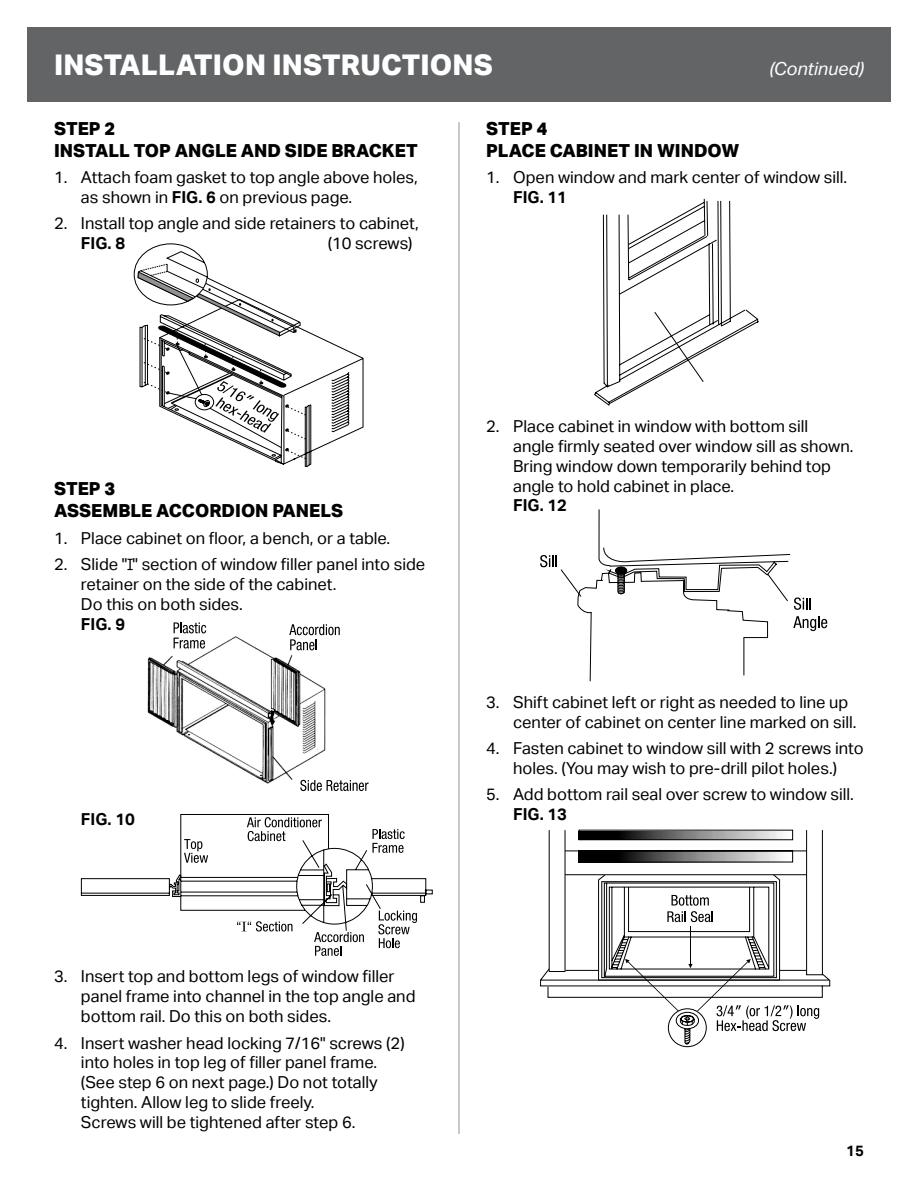
<style>
.page{position:relative;width:918px;height:1188px;background:#fff}
.page>*{position:absolute;margin:0;border:0;box-sizing:border-box;transform-origin:0 0}
.t1{font:800 28.5px "Aktiv Grotesk";letter-spacing:.005em;color:#fff}
.t2{font:800 18px/21.6px "Aktiv Grotesk";color:#000}
.t3{font:italic 18px "Aktiv Grotesk";color:#fff}
.t4{font:16.5px/19.8px "Aktiv Grotesk";color:#000}
.t5{font:700 16.5px "Aktiv Grotesk";color:#000}
.t6{font:700 15px "Aktiv Grotesk";color:#000}
.s1{font-weight:700}
</style>
<div class="page">
<div style="left:27px;top:27px;width:864px;height:75px;background:#636466"></div>
<hr style="left:459px;top:122px;width:1px;height:1012px;background:#939598">
<svg style="left:133px;top:243px;width:231px;height:224px"></svg>
<svg style="left:127px;top:559px;width:6px;height:11px"></svg>
<img style="left:147px;top:631px;width:179px;height:161px">
<svg style="left:289px;top:624px;width:51px;height:26px"></svg>
<svg style="left:300px;top:780px;width:69px;height:11px"></svg>
<svg style="left:174px;top:622px;width:32px;height:27px"></svg>
<svg style="left:81px;top:814px;width:352px;height:142px"></svg>
<svg style="left:594px;top:198px;width:165px;height:208px"></svg>
<svg style="left:540px;top:509px;width:287px;height:173px"></svg>
<div style="left:668px;top:1008px;width:39px;height:39px;border:1px solid #000;border-radius:50%"></div>
<svg style="left:540px;top:829px;width:291px;height:216px"></svg>
<h1 class="t1" style="left:54px;top:48px;width:440px">INSTALLATION INSTRUCTIONS</h1>
<p class="t3" style="left:769px;top:58px;width:96px">(Continued)</p>
<p class="t2" style="left:54px;top:118px;width:365px">STEP 2<br>INSTALL TOP ANGLE AND SIDE BRACKET</p>
<p class="t4" style="left:81px;top:168px;width:338px;text-indent:-27px">1. Attach foam gasket to top angle above holes, as shown in <span class="s1">FIG. 6</span> on previous page.</p>
<p class="t4" style="left:54px;top:214px;width:366px">2. Install top angle and side retainers to cabinet,</p>
<p class="t5" style="left:81px;top:234px;width:46px">FIG. 8</p>
<p class="t4" style="left:328px;top:234px;width:86px">(10 screws)</p>
<p class="t2" style="left:486px;top:118px;width:255px">STEP 4<br>PLACE CABINET IN WINDOW</p>
<p class="t4" style="left:486px;top:168px;width:363px">1. Open window and mark center of window sill.</p>
<p class="t5" style="left:513px;top:188px;width:55px">FIG. 11</p>
<p class="t2" style="left:54px;top:478px;width:291px">STEP 3<br>ASSEMBLE ACCORDION PANELS</p>
<p class="t4" style="left:54px;top:528px;width:338px">1. Place cabinet on floor, a bench, or a table.</p>
<p class="t4" style="left:81px;top:555px;width:346px;text-indent:-27px">2. Slide " " section of window filler panel into side retainer on the side of the cabinet.<br>Do this on both sides.</p>
<p class="t5" style="left:81px;top:614px;width:46px">FIG. 9</p>
<p class="t5" style="left:81px;top:810px;width:55px">FIG. 10</p>
<p class="t4" style="left:81px;top:967px;width:336px;text-indent:-27px">3. Insert top and bottom legs of window filler panel frame into channel in the top angle and bottom rail. Do this on both sides.</p>
<p class="t4" style="left:81px;top:1033px;width:325px;text-indent:-27px">4. Insert washer head locking 7/16" screws (2) into holes in top leg of filler panel frame. (See step 6 on next page.) Do not totally tighten. Allow leg to slide freely.<br>Screws will be tightened after step 6.</p>
<p class="t4" style="left:513px;top:417px;width:342px;text-indent:-27px">2. Place cabinet in window with bottom sill angle firmly seated over window sill as shown.<br>Bring window down temporarily behind top angle to hold cabinet in place.</p>
<p class="t5" style="left:513px;top:496px;width:55px">FIG. 12</p>
<p class="t4" style="left:513px;top:692px;width:345px;text-indent:-27px">3. Shift cabinet left or right as needed to line up center of cabinet on center line marked on sill.</p>
<p class="t4" style="left:486px;top:739px;width:379px;text-align:center">4. Fasten cabinet to window sill with 2 screws into holes. (You may wish to pre-drill pilot holes.)</p>
<p class="t4" style="left:486px;top:785px;width:369px">5. Add bottom rail seal over screw to window sill.</p>
<p class="t5" style="left:513px;top:805px;width:55px">FIG. 13</p>
<p class="t6" style="left:846px;top:1142px;width:19px">15</p>
</div>
